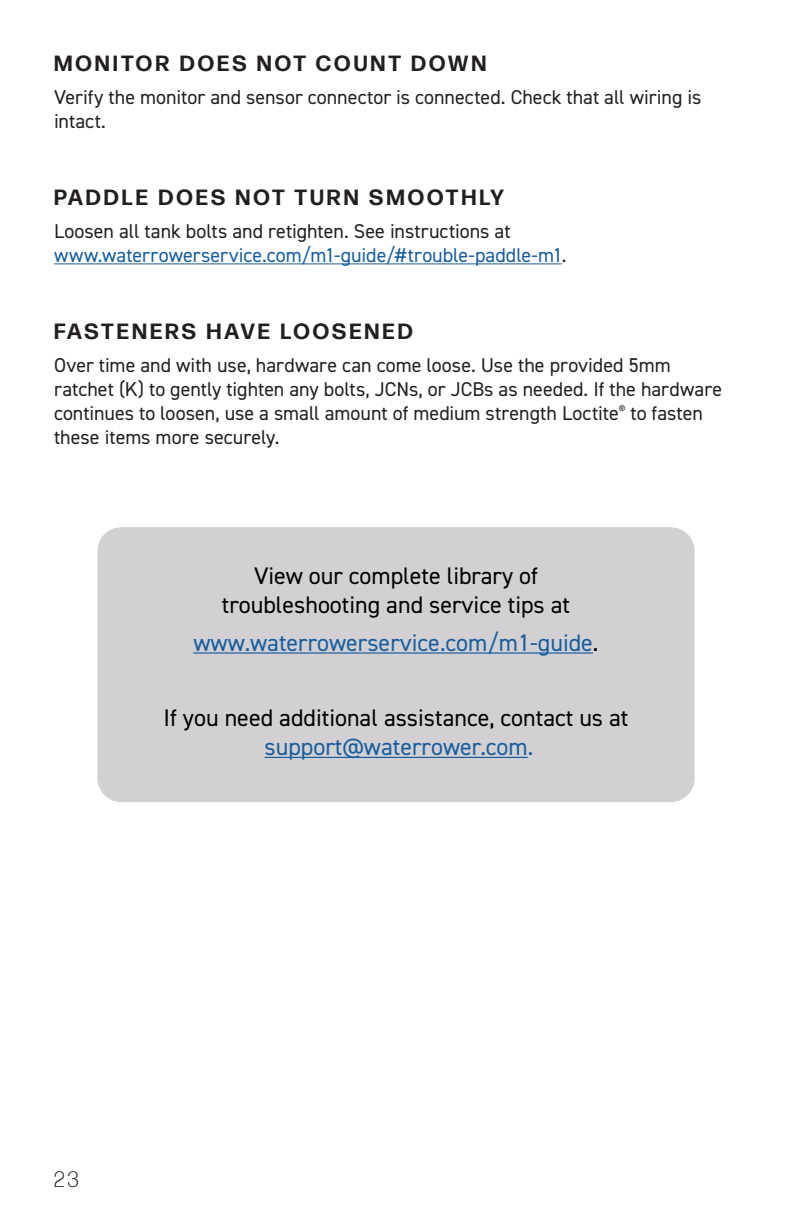
<style>
.page{position:relative;width:792px;height:1224px;background:#fff}
.page>*{position:absolute;margin:0;border:0;box-sizing:border-box;transform-origin:0 0}
.t1{font:24px/28.8px "DIN2014";color:#000;text-align:center}
.t2{font:24px "DIN2014";color:#175d9e}
.t3{font:700 22px "Forma DJR Deck";letter-spacing:.14em;color:#231f20}
.t4{font:300 22px "Forma DJR Deck";color:#231f20}
.t5{font:20px/24px "DIN2014";color:#231f20}
.t6{font:20px/24px "DIN2014";color:#175d9e}
.s1{color:#231f20}
.s2{color:#000}
</style>
<div class="page">
<hr style="left:54px;top:263px;width:508px;height:1px;background:#175d9e">
<div style="left:97px;top:527px;width:598px;height:275px;background:#d3d0d3;border-radius:24px"></div>
<hr style="left:193px;top:652px;width:400px;height:2px;background:#175d9e">
<hr style="left:265px;top:757px;width:263px;height:1px;background:#175d9e">
<p class="t3" style="left:54px;top:49px;width:434px">MONITOR DOES NOT COUNT DOWN</p>
<p class="t5" style="left:54px;top:84px;width:649px">Verify the monitor and sensor connector is connected. Check that all wiring is intact.</p>
<p class="t3" style="left:54px;top:183px;width:451px">PADDLE DOES NOT TURN SMOOTHLY</p>
<p class="t6" style="left:54px;top:219px;width:514px"><span class="s1">Loosen all tank bolts and retighten. See instructions at </span>www.waterrowerservice.com/m1-guide/#trouble-paddle-m1<span class="s1">.</span></p>
<p class="t3" style="left:54px;top:318px;width:360px">FASTENERS HAVE LOOSENED</p>
<p class="t5" style="left:54px;top:353px;width:670px">Over time and with use, hardware can come loose. Use the provided 5mm ratchet (K) to gently tighten any bolts, JCNs, or JCBs as needed. If the hardware continues to loosen, use a small amount of medium strength Loctite<sup>®</sup> to fasten these items more securely.</p>
<p class="t1" style="left:222px;top:561px;width:350px">View our complete library of troubleshooting and service tips at</p>
<p class="t2" style="left:193px;top:627px;width:407px">www.waterrowerservice.com/m1-guide<span class="s2">.</span></p>
<p class="t1" style="left:164px;top:703px;width:466px">If you need additional assistance, contact us at</p>
<p class="t2" style="left:265px;top:732px;width:270px">support@waterrower.com.</p>
<p class="t4" style="left:54px;top:1164px;width:26px">23</p>
</div>
